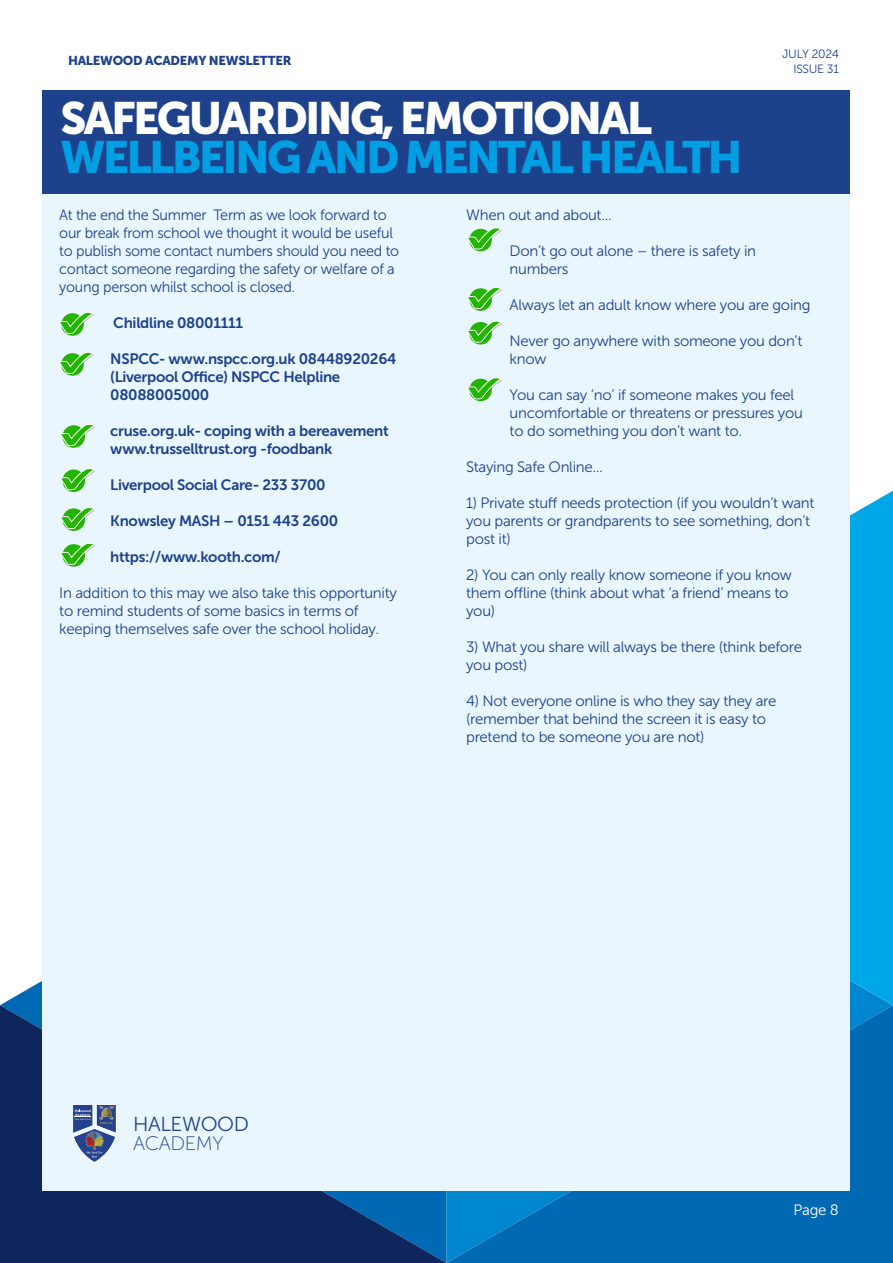
<style>
.page{position:relative;width:893px;height:1263px;background:#fff}
.page>*{position:absolute;margin:0;border:0;box-sizing:border-box;transform-origin:0 0}
.t1{font:45px "Museo Sans 900";letter-spacing:-.06em;color:#009fe3}
.t2{font:45px "Museo Sans 900";letter-spacing:-.06em;color:#fff}
.t3{font:20.25px "Museo Sans 300";letter-spacing:-.02em;color:#24428d}
.t4{font:19.5px "Museo Sans 100";letter-spacing:-.02em;color:#24428d}
.t5{font:15px/18px "Museo Sans 300";letter-spacing:-.02em;color:#1d428b}
.t6{font:15px/18px "Museo Sans 700";letter-spacing:-.02em;color:#1d428b}
.t7{font:15px/18px "Museo Sans 300";letter-spacing:-.02em;color:#1d428b;scale:.96 1}
.t8{font:15px "Museo Sans 300";color:#fff}
.t9{font:12.75px "Museo Sans 900";letter-spacing:-.02em;color:#1d428b}
.t10{font:12px/14.4px "Museo Sans 300";letter-spacing:-.02em;color:#1d428b;text-align:right}
</style>
<div class="page">
<svg style="left:0;top:1005px;width:446px;height:258px;fill:#0f265c"></svg>
<svg style="left:446px;top:1005px;width:446px;height:258px;fill:#0069b4"></svg>
<div style="left:850px;top:491px;width:43px;height:514px;background:#00a7e7"></div>
<svg style="left:892px;top:747px;width:1px;height:516px"></svg>
<div style="left:43px;top:90px;width:807px;height:1101px;background:#eaf6fe"></div>
<div style="left:43px;top:90px;width:807px;height:103px;background:#1d428b"></div>
<svg style="left:61px;top:353px;width:23px;height:23px"></svg>
<svg style="left:59px;top:352px;width:35px;height:22px"></svg>
<svg style="left:61px;top:313px;width:23px;height:23px"></svg>
<svg style="left:59px;top:312px;width:35px;height:22px"></svg>
<svg style="left:468px;top:228px;width:34px;height:22px"></svg>
<svg style="left:469px;top:288px;width:23px;height:23px"></svg>
<svg style="left:467px;top:287px;width:35px;height:22px"></svg>
<svg style="left:469px;top:322px;width:23px;height:23px"></svg>
<svg style="left:467px;top:321px;width:35px;height:22px"></svg>
<svg style="left:468px;top:377px;width:34px;height:23px"></svg>
<svg style="left:62px;top:425px;width:23px;height:23px"></svg>
<svg style="left:61px;top:424px;width:34px;height:22px"></svg>
<svg style="left:62px;top:469px;width:23px;height:23px"></svg>
<svg style="left:61px;top:468px;width:34px;height:22px"></svg>
<svg style="left:62px;top:508px;width:23px;height:23px"></svg>
<svg style="left:61px;top:507px;width:34px;height:22px"></svg>
<svg style="left:62px;top:544px;width:23px;height:23px"></svg>
<svg style="left:61px;top:543px;width:34px;height:22px"></svg>
<svg style="left:73px;top:1104px;width:44px;height:58px"></svg>
<img style="left:86px;top:1132px;width:17px;height:18px">
<p class="t9" style="left:68px;top:53px;width:225px">HALEWOOD ACADEMY NEWSLETTER</p>
<p class="t10" style="left:782px;top:47px;width:58px">JULY 2024<br>ISSUE 31</p>
<h1 class="t2" style="left:61px;top:93px;width:593px">SAFEGUARDING, EMOTIONAL</h1>
<h1 class="t1" style="left:61px;top:131px;width:683px">WELLBEING AND MENTAL HEALTH</h1>
<p class="t7" style="left:59px;top:206px;width:356px">At the end the Summer Term as we look forward to our break from school we thought it would be useful to publish some contact numbers should you need to contact someone regarding the safety or welfare of a young person whilst school is closed.</p>
<p class="t6" style="left:113px;top:313px;width:131px">Childline 08001111</p>
<p class="t6" style="left:110px;top:349px;width:288px">NSPCC- www.nspcc.org.uk 08448920264 (Liverpool Office) NSPCC Helpline<br>08088005000</p>
<p class="t6" style="left:110px;top:421px;width:280px">cruse.org.uk- coping with a bereavement www.trusselltrust.org -foodbank</p>
<p class="t6" style="left:110px;top:475px;width:217px">Liverpool Social Care- 233 3700</p>
<p class="t6" style="left:110px;top:511px;width:229px">Knowsley MASH – 0151 443 2600</p>
<p class="t6" style="left:110px;top:547px;width:172px">https://www.kooth.com/</p>
<p class="t5" style="left:59px;top:584px;width:339px">In addition to this may we also take this opportunity to remind students of some basics in terms of keeping themselves safe over the school holiday.</p>
<p class="t5" style="left:466px;top:206px;width:147px">When out and about...</p>
<p class="t5" style="left:510px;top:242px;width:248px">Don’t go out alone – there is safety in numbers</p>
<p class="t5" style="left:510px;top:296px;width:302px">Always let an adult know where you are going</p>
<p class="t5" style="left:510px;top:332px;width:294px">Never go anywhere with someone you don’t know</p>
<p class="t5" style="left:510px;top:386px;width:295px">You can say ‘no’ if someone makes you feel uncomfortable or threatens or pressures you to do something you don’t want to.</p>
<p class="t5" style="left:466px;top:458px;width:138px">Staying Safe Online...</p>
<p class="t5" style="left:466px;top:494px;width:350px">1) Private stuff needs protection (if you wouldn’t want you parents or grandparents to see something, don’t post it)</p>
<p class="t5" style="left:466px;top:566px;width:327px">2) You can only really know someone if you know them offline (think about what ‘a friend’ means to you)</p>
<p class="t5" style="left:466px;top:638px;width:338px">3) What you share will always be there (think before you post)</p>
<p class="t5" style="left:466px;top:692px;width:312px">4) Not everyone online is who they say they are (remember that behind the screen it is easy to pretend to be someone you are not)</p>
<h2 class="t3" style="left:133px;top:1112px;width:118px">HALEWOOD</h2>
<h3 class="t4" style="left:133px;top:1132px;width:92px">ACADEMY</h3>
<p class="t8" style="left:794px;top:1201px;width:47px">Page 8</p>
</div>
